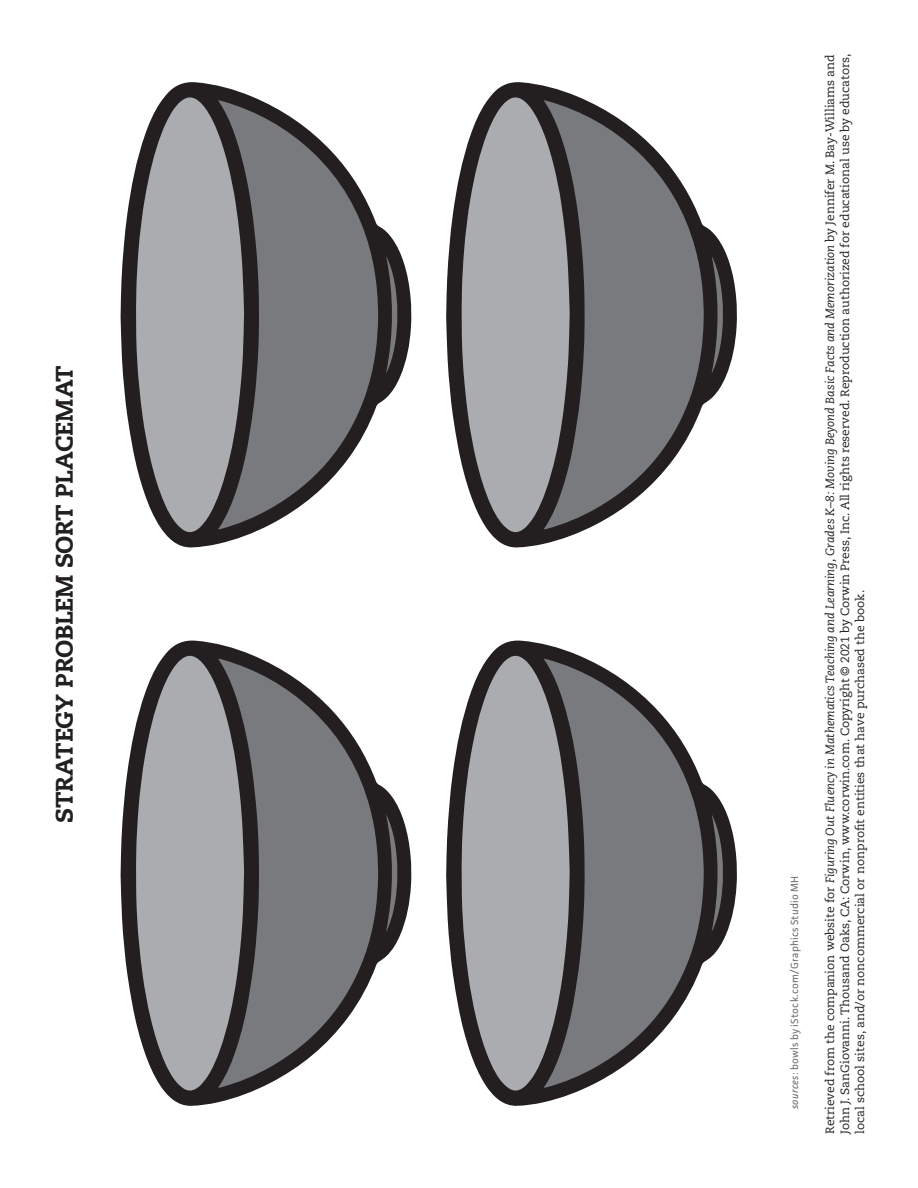
<style>
.page{position:relative;width:918px;height:1188px;background:#fff}
.page>*{position:absolute;margin:0;border:0;box-sizing:border-box;transform-origin:0 0}
.t1{font:800 24px "Caecilia";letter-spacing:-.015em;color:#231f20}
.t2{font:12px/15px "Caecilia";color:#231f20;text-align:justify}
.t3{font:10.5px "Facit";letter-spacing:.02em;color:#6c6d70}
.s1{font-style:italic}
</style>
<div class="page">
<svg style="left:121px;top:640px;width:291px;height:466px"></svg>
<svg style="left:248px;top:659px;width:130px;height:429px;fill:#787a7d"></svg>
<svg style="left:132px;top:650px;width:116px;height:446px"></svg>
<svg style="left:386px;top:814px;width:15px;height:118px"></svg>
<svg style="left:121px;top:82px;width:291px;height:466px"></svg>
<svg style="left:248px;top:100px;width:130px;height:429px;fill:#787a7d"></svg>
<svg style="left:132px;top:92px;width:116px;height:446px"></svg>
<svg style="left:386px;top:256px;width:15px;height:118px"></svg>
<svg style="left:446px;top:640px;width:291px;height:466px"></svg>
<svg style="left:574px;top:659px;width:130px;height:429px;fill:#787a7d"></svg>
<svg style="left:458px;top:650px;width:116px;height:446px"></svg>
<svg style="left:712px;top:814px;width:15px;height:118px"></svg>
<svg style="left:446px;top:82px;width:291px;height:466px"></svg>
<svg style="left:574px;top:100px;width:130px;height:429px;fill:#787a7d"></svg>
<svg style="left:458px;top:92px;width:116px;height:446px"></svg>
<svg style="left:712px;top:256px;width:15px;height:118px"></svg>
<h1 class="t1" style="left:49px;top:823px;width:459px;rotate:-90deg">STRATEGY PROBLEM SORT PLACEMAT</h1>
<p class="t3" style="left:788px;top:1109px;width:235px;rotate:-90deg"><span class="s1">sources</span>: bowls by iStock.com/Graphics Studio MH</p>
<p class="t2" style="left:823px;top:1134px;width:1082px;rotate:-90deg">Retrieved from the companion website for <span class="s1">Figuring Out Fluency in Mathematics Teaching and Learning, Grades K–8: Moving Beyond Basic Facts and Memorization</span> by Jennifer M. Bay-Williams and John J. SanGiovanni. Thousand Oaks, CA: Corwin, www.corwin.com. Copyright © 2021 by Corwin Press, Inc. All rights reserved. Reproduction authorized for educational use by educators, local school sites, and/or noncommercial or nonprofit entities that have purchased the book.</p>
</div>
